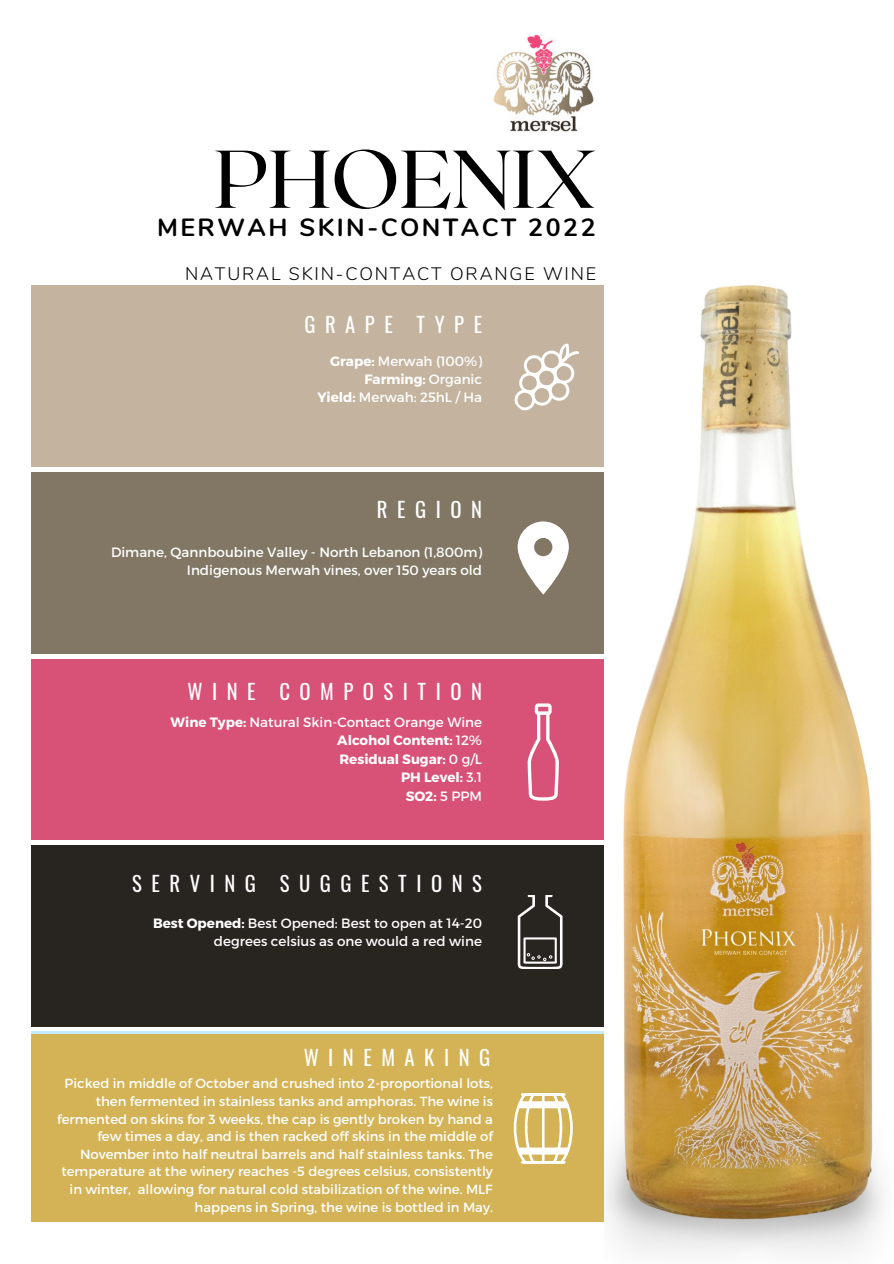
<style>
.page{position:relative;width:894px;height:1264px;background:#fff}
.page>*{position:absolute;margin:0;border:0;box-sizing:border-box;transform-origin:0 0}
.t1{font:81.6px "Roxborough CF";color:#000}
.t2{font:700 24.9px "Nunito";letter-spacing:.1em;color:#000}
.t3{font:20.7px "Oswald";letter-spacing:.46em;color:#fff}
.t4{font:300 18px "Nunito";letter-spacing:.1em;color:#000}
.t5{font:13.5px/18px "Montserrat";color:#fff;text-align:right}
.t6{font:700 13.5px "Montserrat";color:#fff}
.t7{font:13.2px/17.5px "Montserrat";color:#fff;text-align:right}
.s1{font-weight:700}
.s2{font-weight:400}
</style>
<div class="page">
<div style="left:32px;top:285px;width:572px;height:182px;background:#c4b49f"></div>
<div style="left:32px;top:659px;width:572px;height:180px;background:#d85177"></div>
<div style="left:32px;top:845px;width:572px;height:181px;background:#282420"></div>
<div style="left:32px;top:472px;width:572px;height:181px;background:#817764"></div>
<svg style="left:514px;top:343px;width:65px;height:68px"></svg>
<svg style="left:517px;top:895px;width:45px;height:73px"></svg>
<svg style="left:527px;top:703px;width:31px;height:97px"></svg>
<svg style="left:517px;top:521px;width:51px;height:73px"></svg>
<div style="left:31px;top:1034px;width:573px;height:187px;background:#d4b356"></div>
<svg style="left:513px;top:1093px;width:59px;height:70px"></svg>
<img style="left:605px;top:285px;width:279px;height:969px">
<img style="left:493px;top:34px;width:101px;height:98px">
<p class="t1" style="left:214px;top:126px;width:383px">PHOENIX</p>
<p class="t2" style="left:157px;top:211px;width:440px">MERWAH SKIN-CONTACT 2022</p>
<p class="t4" style="left:185px;top:262px;width:412px">NATURAL SKIN-CONTACT ORANGE WINE</p>
<p class="t3" style="left:304px;top:309px;width:179px">GRAPE TYPE</p>
<p class="t5" style="left:330px;top:351px;width:153px"><span class="s1">Grape:</span> Merwah (100%)</p>
<p class="t6" style="left:364px;top:370px;width:119px">Farming: <span class="s2">Organic</span></p>
<p class="t5" style="left:317px;top:388px;width:166px"><span class="s1">Yield:</span> Merwah: 25hL / Ha</p>
<p class="t3" style="left:377px;top:493px;width:107px">REGION</p>
<p class="t5" style="left:111px;top:542px;width:372px">Dimane, Qannboubine Valley - North Lebanon (1,800m)</p>
<p class="t5" style="left:187px;top:561px;width:296px">Indigenous Merwah vines, over 150 years old</p>
<p class="t3" style="left:187px;top:675px;width:296px">WINE COMPOSITION</p>
<p class="t5" style="left:170px;top:712px;width:313px"><span class="s1">Wine Type:</span> Natural Skin-Contact Orange Wine</p>
<p class="t6" style="left:337px;top:731px;width:146px">Alcohol Content: <span class="s2">12%</span></p>
<p class="t6" style="left:339px;top:750px;width:144px">Residual Sugar: <span class="s2">0 g/L</span></p>
<p class="t6" style="left:401px;top:768px;width:82px">PH Level: <span class="s2">3.1</span></p>
<p class="t6" style="left:405px;top:787px;width:78px">SO2: <span class="s2">5 PPM</span></p>
<p class="t3" style="left:132px;top:867px;width:351px">SERVING SUGGESTIONS</p>
<p class="t5" style="left:153px;top:913px;width:330px"><span class="s1">Best Opened:</span> Best Opened: Best to open at 14-20 degrees celsius as one would a red wine</p>
<p class="t3" style="left:303px;top:1041px;width:188px">WINEMAKING</p>
<p class="t7" style="left:57px;top:1074px;width:437px">Picked in middle of October and crushed into 2-proportional lots, then fermented in stainless tanks and amphoras. The wine is fermented on skins for 3 weeks, the cap is gently broken by hand a few times a day, and is then racked off skins in the middle of November into half neutral barrels and half stainless tanks. The temperature at the winery reaches -5 degrees celsius, consistently in winter, allowing for natural cold stabilization of the wine. MLF happens in Spring, the wine is bottled in May.</p>
</div>
